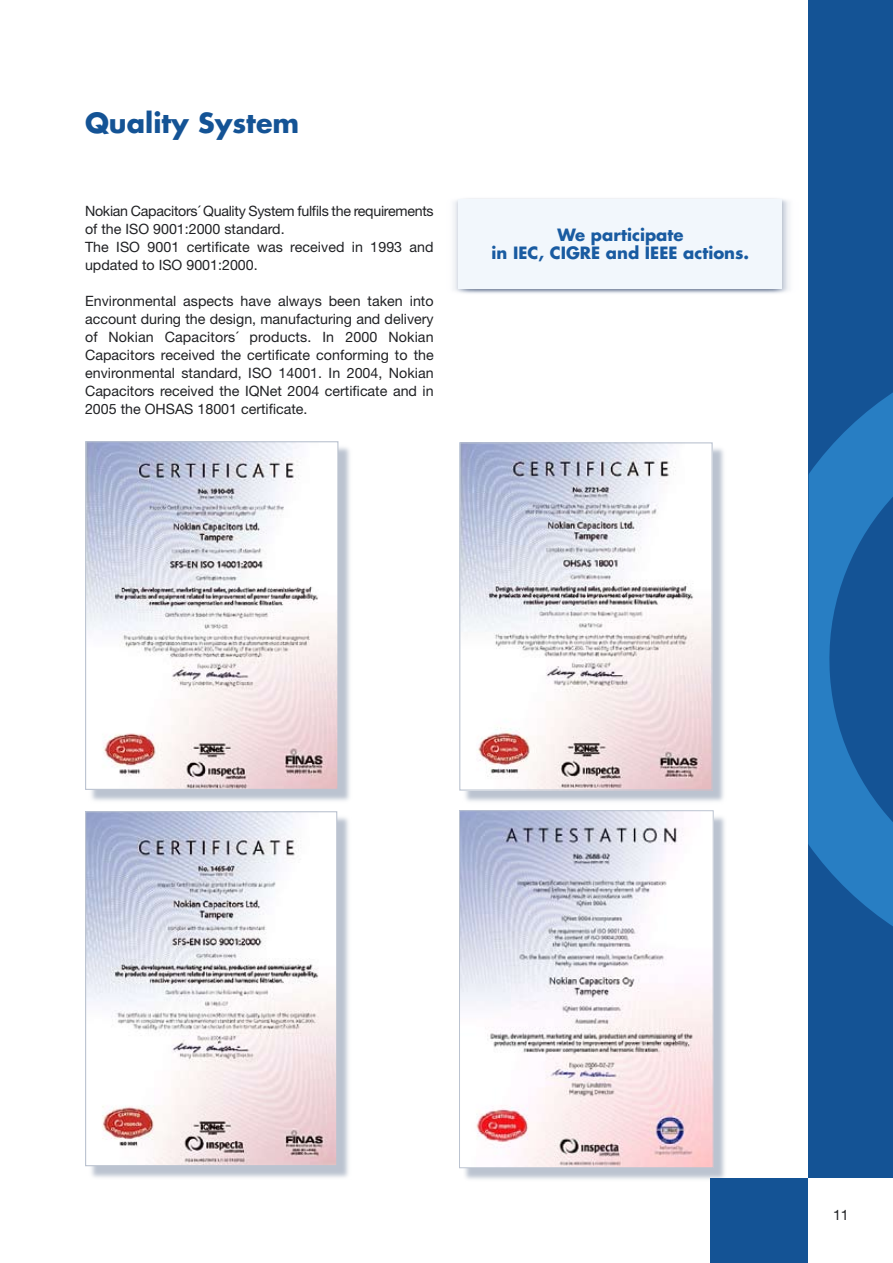
<style>
.page{position:relative;width:893px;height:1263px;background:#fff}
.page>*{position:absolute;margin:0;border:0;box-sizing:border-box;transform-origin:0 0}
.t1{font:700 27px "Futura";color:#145395}
.t2{font:700 16.5px/18px "Futura";color:#195ba1;text-align:center}
.t3{font:14.25px/18px "Helvetica Neue";color:#202124;text-align:justify}
.t4{font:14.25px/18px "Helvetica Neue";letter-spacing:-.02em;color:#202124}
</style>
<div class="page">
<img style="left:453px;top:198px;width:337px;height:96px">
<div style="left:458px;top:199px;width:324px;height:90px;background:#f2f7fc"></div>
<svg style="left:88px;top:814px;width:261px;height:364px;background:#cad0da"></svg>
<img style="left:87px;top:813px;width:248px;height:351px">
<div style="left:85px;top:811px;width:252px;height:355px;border:1px solid #bbc3d0"></div>
<svg style="left:91px;top:444px;width:259px;height:357px;background:#cad0da"></svg>
<img style="left:87px;top:443px;width:249px;height:345px">
<div style="left:85px;top:441px;width:253px;height:349px;border:1px solid #bbc3d0"></div>
<svg style="left:463px;top:814px;width:262px;height:366px;background:#cbd1da"></svg>
<img style="left:461px;top:812px;width:250px;height:354px">
<div style="left:459px;top:810px;width:254px;height:358px;border:1px solid #bbc3d0"></div>
<svg style="left:465px;top:448px;width:259px;height:354px;background:#cbd1db"></svg>
<img style="left:461px;top:444px;width:250px;height:345px">
<div style="left:459px;top:442px;width:254px;height:349px;border:1px solid #bbc3d0"></div>
<div style="left:808px;top:0;width:85px;height:1178px;background:#145395"></div>
<svg style="left:808px;top:392px;width:85px;height:534px;fill:#287ec3"></svg>
<div style="left:710px;top:1178px;width:98px;height:85px;background:#145395"></div>
<h1 class="t1" style="left:85px;top:104px;width:216px">Quality System</h1>
<p class="t4" style="left:85px;top:202px;width:350px">Nokian Capacitors´ Quality System fulfils the requirements of the ISO 9001:2000 standard.<br>The ISO 9001 certificate was received in 1993</p>
<p class="t3" style="left:410px;top:238px;width:26px">and</p>
<p class="t3" style="left:85px;top:256px;width:174px">updated to ISO 9001:2000.</p>
<p class="t3" style="left:85px;top:292px;width:350px">Environmental aspects have always been taken into account during the design, manufacturing and delivery of Nokian Capacitors´ products. In 2000 Nokian Capacitors received the certificate conforming to the environmental standard, ISO 14001. In 2004, Nokian Capacitors received the IQNet 2004 certificate and in 2005 the OHSAS 18001 certificate.</p>
<p class="t2" style="left:492px;top:225px;width:259px">We participate<br>in IEC, CIGRE and IEEE actions.</p>
<p class="t3" style="left:833px;top:1205px;width:17px">11</p>
</div>
